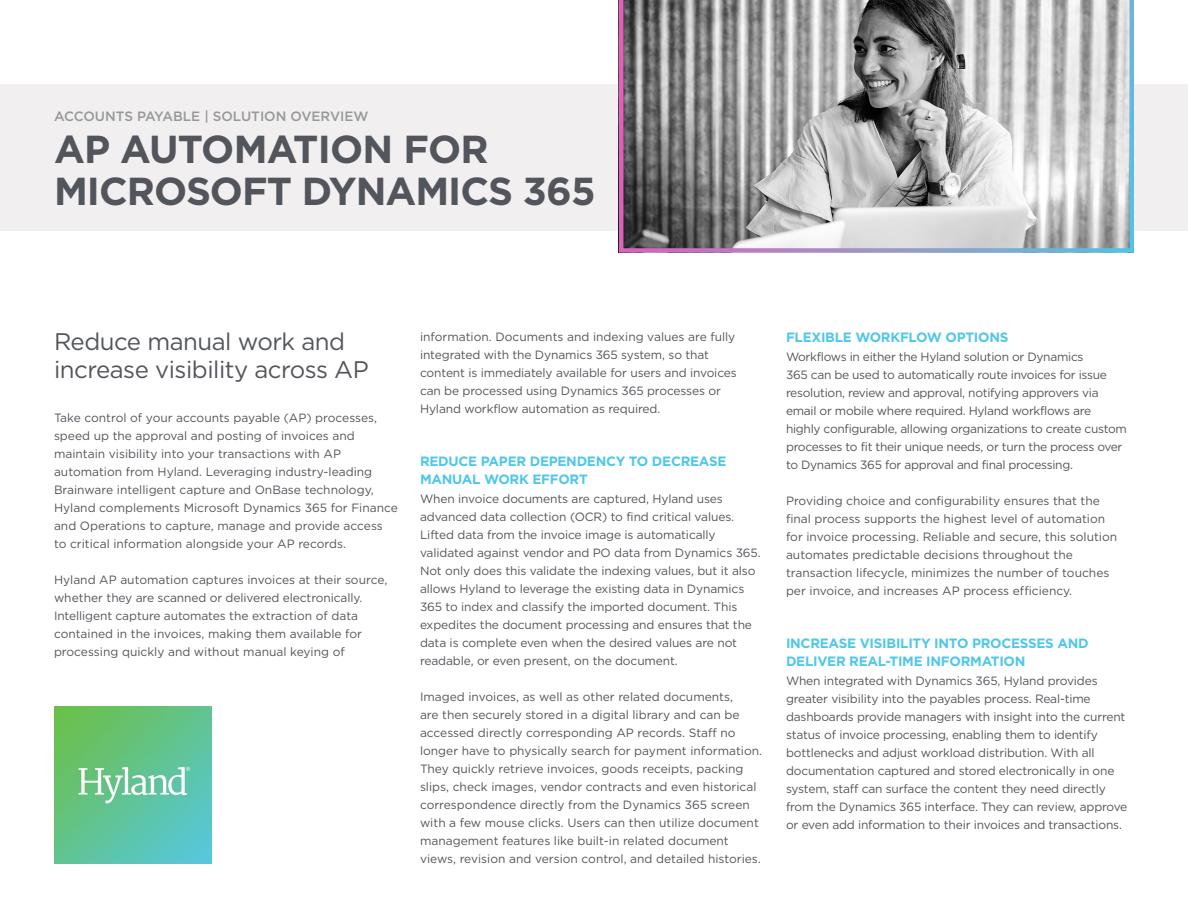
<style>
.page{position:relative;width:1188px;height:918px;background:#fff}
.page>*{position:absolute;margin:0;border:0;box-sizing:border-box;transform-origin:0 0}
.t1{font:700 39px/42px "Gotham HTF";letter-spacing:-.025em;color:#52555b}
.t2{font:24px/28.8px "Gotham HTF";letter-spacing:-.02em;color:#52555b}
.t3{font:700 13.5px/18px "Gotham HTF";letter-spacing:-.02em;color:#50c7e8}
.t4{font:500 13.5px "Gotham HTF";color:#96989a}
.t5{font:12px/18px "Gotham HTF";letter-spacing:-.01em;color:#52555b}
</style>
<div class="page">
<div style="left:0;top:84px;width:1188px;height:147px;background:#f1efef"></div>
<svg style="left:619px;top:0;width:515px;height:253px"></svg>
<img style="left:54px;top:707px;width:157px;height:157px">
<p class="t4" style="left:54px;top:108px;width:316px">ACCOUNTS PAYABLE | SOLUTION OVERVIEW</p>
<h1 class="t1" style="left:54px;top:127px;width:543px">AP AUTOMATION FOR<br>MICROSOFT DYNAMICS 365</h1>
<p class="t5" style="left:420px;top:327px;width:318px">information. Documents and indexing values are fully integrated with the Dynamics 365 system, so that content is immediately available for users and invoices can be processed using Dynamics 365 processes or Hyland workflow automation as required.</p>
<h2 class="t2" style="left:54px;top:326px;width:316px">Reduce manual work and increase visibility across AP</h2>
<p class="t3" style="left:786px;top:328px;width:224px">FLEXIBLE WORKFLOW OPTIONS</p>
<p class="t5" style="left:786px;top:348px;width:342px">Workflows in either the Hyland solution or Dynamics<br>365 can be used to automatically route invoices for issue resolution, review and approval, notifying approvers via email or mobile where required. Hyland workflows are highly configurable, allowing organizations to create custom processes to fit their unique needs, or turn the process over to Dynamics 365 for approval and final processing.</p>
<p class="t5" style="left:786px;top:492px;width:333px">Providing choice and configurability ensures that the final process supports the highest level of automation for invoice processing. Reliable and secure, this solution automates predictable decisions throughout the transaction lifecycle, minimizes the number of touches per invoice, and increases AP process efficiency.</p>
<p class="t5" style="left:54px;top:409px;width:345px">Take control of your accounts payable (AP) processes, speed up the approval and posting of invoices and maintain visibility into your transactions with AP automation from Hyland. Leveraging industry-leading Brainware intelligent capture and OnBase technology, Hyland complements Microsoft Dynamics 365 for Finance and Operations to capture, manage and provide access to critical information alongside your AP records.</p>
<p class="t5" style="left:54px;top:571px;width:335px">Hyland AP automation captures invoices at their source, whether they are scanned or delivered electronically.<br>Intelligent capture automates the extraction of data contained in the invoices, making them available for processing quickly and without manual keying of</p>
<p class="t3" style="left:420px;top:452px;width:308px">REDUCE PAPER DEPENDENCY TO DECREASE<br>MANUAL WORK EFFORT</p>
<p class="t5" style="left:420px;top:489px;width:342px">When invoice documents are captured, Hyland uses advanced data collection (OCR) to find critical values.<br>Lifted data from the invoice image is automatically validated against vendor and PO data from Dynamics 365.<br>Not only does this validate the indexing values, but it also allows Hyland to leverage the existing data in Dynamics 365 to index and classify the imported document. This expedites the document processing and ensures that the data is complete even when the desired values are not readable, or even present, on the document.</p>
<p class="t5" style="left:420px;top:687px;width:344px">Imaged invoices, as well as other related documents,<br>are then securely stored in a digital library and can be accessed directly corresponding AP records. Staff no longer have to physically search for payment information.<br>They quickly retrieve invoices, goods receipts, packing slips, check images, vendor contracts and even historical correspondence directly from the Dynamics 365 screen with a few mouse clicks. Users can then utilize document management features like built-in related document views, revision and version control, and detailed histories.</p>
<p class="t3" style="left:786px;top:634px;width:304px">INCREASE VISIBILITY INTO PROCESSES AND<br>DELIVER REAL-TIME INFORMATION</p>
<p class="t5" style="left:786px;top:672px;width:343px">When integrated with Dynamics 365, Hyland provides greater visibility into the payables process. Real-time dashboards provide managers with insight into the current status of invoice processing, enabling them to identify bottlenecks and adjust workload distribution. With all documentation captured and stored electronically in one system, staff can surface the content they need directly from the Dynamics 365 interface. They can review, approve or even add information to their invoices and transactions.</p>
</div>
